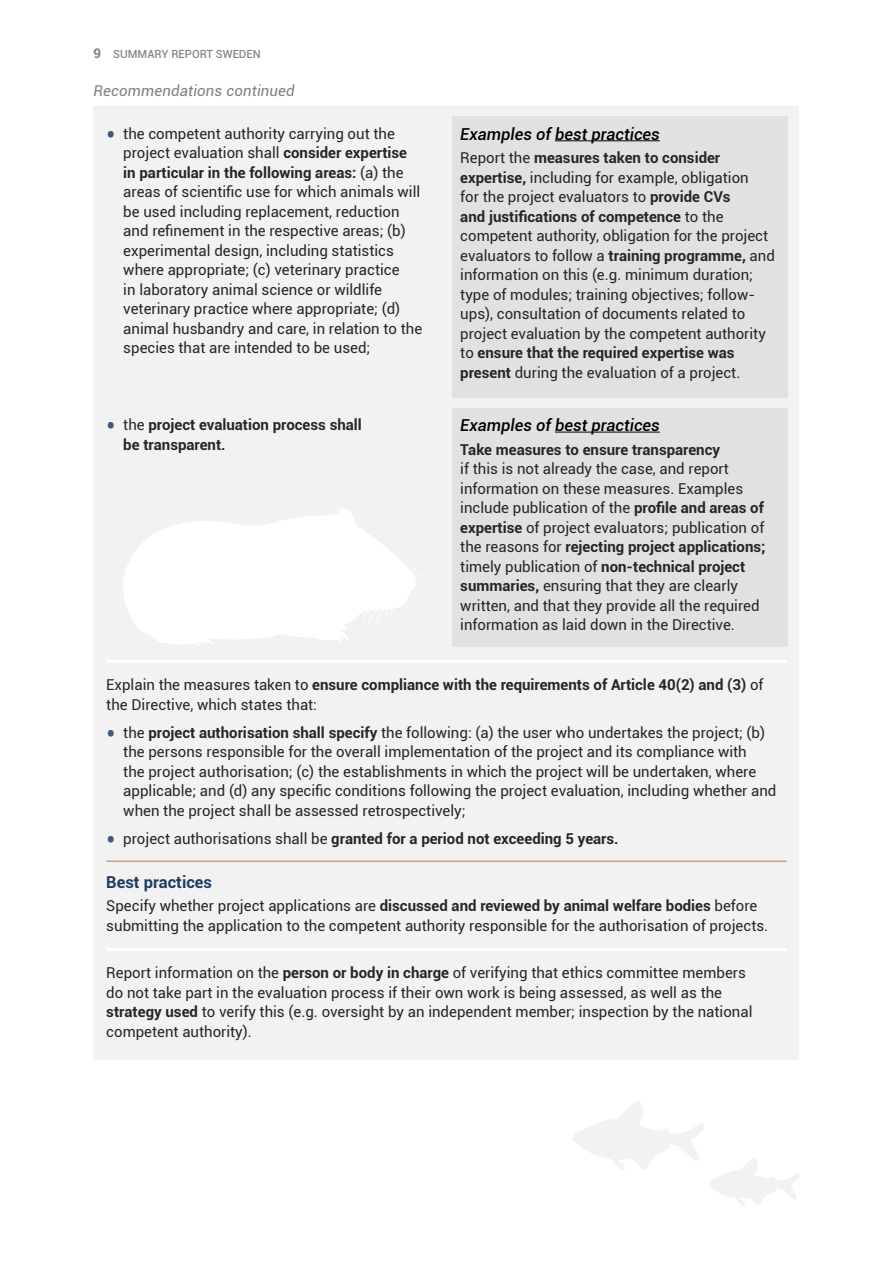
<style>
.page{position:relative;width:893px;height:1263px;background:#fff}
.page>*{position:absolute;margin:0;border:0;box-sizing:border-box;transform-origin:0 0}
.t1{font:italic 500 16.5px "Roboto";color:#000}
.t2{font:700 16.5px "Roboto";color:#1e3c62}
.t3{font:15px/19.5px "Roboto";color:#262626}
.t4{font:700 15px/19.5px "Roboto";color:#262626}
.t5{font:italic 15px "Roboto";letter-spacing:.01em;color:#827f7e}
.t6{font:500 11.25px "Roboto";color:#898785}
.s1{font-family:"Roboto Slab";font-weight:800;font-size:13.5px}
.s2{font-size:28.2px;color:#40597a}
.s3{font-weight:700}
.s4{font-weight:400;font-size:28.2px;color:#40597a}
.s5{font-weight:400}
</style>
<div class="page">
<div style="left:94px;top:106px;width:705px;height:589px;background:#f2f2f2"></div>
<div style="left:452px;top:117px;width:336px;height:281px;background:#e2e1e1"></div>
<hr style="left:555px;top:140px;width:105px;height:1px;background:#000">
<div style="left:94px;top:631px;width:705px;height:429px;background:#f2f2f2"></div>
<hr style="left:106px;top:660px;width:681px;height:3px;background:#fff">
<hr style="left:106px;top:861px;width:681px;height:1px;background:#ed6b1c">
<hr style="left:106px;top:948px;width:681px;height:3px;background:#fff">
<div style="left:452px;top:408px;width:336px;height:238px;background:#e2e1e1"></div>
<hr style="left:555px;top:432px;width:105px;height:1px;background:#000">
<svg style="left:123px;top:508px;width:293px;height:137px"></svg>
<svg style="left:573px;top:1101px;width:226px;height:104px"></svg>
<p class="t6" style="left:94px;top:46px;width:169px"><span class="s1">9</span> SUMMARY REPORT SWEDEN</p>
<p class="t5" style="left:94px;top:80px;width:203px">Recommendations continued</p>
<p class="t3" style="left:123px;top:123px;width:300px;text-indent:-17px"><span class="s2">•</span> the competent authority carrying out the project evaluation shall <span class="s3">consider expertise in particular in the following areas:</span> (a) the areas of scientific use for which animals will be used including replacement, reduction and refinement in the respective areas; (b) experimental design, including statistics where appropriate; (c) veterinary practice<br>in laboratory animal science or wildlife veterinary practice where appropriate; (d) animal husbandry and care, in relation to the species that are intended to be used;</p>
<p class="t4" style="left:123px;top:414px;width:240px;text-indent:-17px"><span class="s4">•</span> <span class="s5">the</span> project evaluation process shall be transparent.</p>
<p class="t1" style="left:460px;top:122px;width:201px">Examples of best practices</p>
<p class="t3" style="left:460px;top:148px;width:316px">Report the <span class="s3">measures taken to consider expertise,</span> including for example, obligation<br>for the project evaluators to <span class="s3">provide CVs<br>and justifications of competence</span> to the competent authority, obligation for the project evaluators to follow a <span class="s3">training programme,</span> and information on this (e.g. minimum duration; type of modules; training objectives; follow&shy;ups), consultation of documents related to project evaluation by the competent authority to <span class="s3">ensure that the required expertise was present</span> during the evaluation of a project.</p>
<p class="t1" style="left:460px;top:413px;width:201px">Examples of best practices</p>
<p class="t4" style="left:460px;top:439px;width:261px">Take measures to ensure transparency</p>
<p class="t3" style="left:460px;top:458px;width:307px">if this is not already the case, and report information on these measures. Examples include publication of the <span class="s3">profile and areas of expertise</span> of project evaluators; publication of the reasons for <span class="s3">rejecting project applications; </span>timely publication of <span class="s3">non-technical project summaries,</span> ensuring that they are clearly written, and that they provide all the required information as laid down in the Directive.</p>
<p class="t3" style="left:106px;top:675px;width:659px">Explain the measures taken to <span class="s3">ensure compliance with the requirements of Article 40(2) and (3)</span> of the Directive, which states that:</p>
<p class="t3" style="left:123px;top:722px;width:655px;text-indent:-17px"><span class="s2">•</span> the <span class="s3">project authorisation shall specify</span> the following: (a) the user who undertakes the project; (b) the persons responsible for the overall implementation of the project and its compliance with<br>the project authorisation; (c) the establishments in which the project will be undertaken, where applicable; and (d) any specific conditions following the project evaluation, including whether and when the project shall be assessed retrospectively;</p>
<p class="t4" style="left:106px;top:828px;width:514px"><span class="s4">•</span> <span class="s5">project authorisations shall be</span> granted for a period not exceeding 5 years.</p>
<p class="t2" style="left:106px;top:870px;width:107px">Best practices</p>
<p class="t3" style="left:106px;top:896px;width:663px">Specify whether project applications are <span class="s3">discussed and reviewed by animal welfare bodies</span> before submitting the application to the competent authority responsible for the authorisation of projects.</p>
<p class="t3" style="left:106px;top:963px;width:648px">Report information on the <span class="s3">person or body in charge</span> of verifying that ethics committee members do not take part in the evaluation process if their own work is being assessed, as well as the <span class="s3">strategy used</span> to verify this (e.g. oversight by an independent member; inspection by the national competent authority).</p>
</div>
